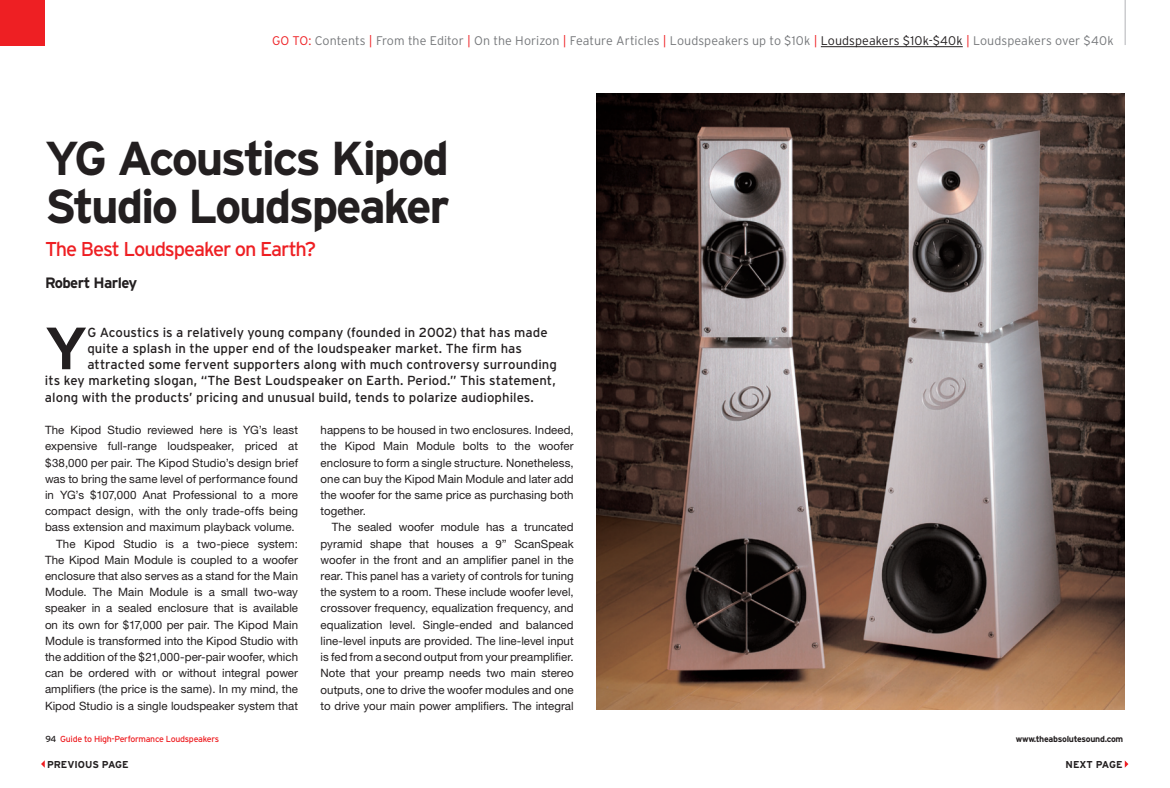
<style>
.page{position:relative;width:1170px;height:788px;background:#fff}
.page>*{position:absolute;margin:0;border:0;box-sizing:border-box;transform-origin:0 0}
.t1{font:700 59.38px "Interstate";color:#231f20}
.t2{font:700 47.5px/48.6px "Interstate";letter-spacing:-.055em;color:#231f20}
.t3{font:20px "Interstate";letter-spacing:-.055em;color:#ee1f23}
.t4{font:700 15px "Interstate";letter-spacing:-.04em;color:#231f20}
.t5{font:13.12px "Interstate";color:#231f20}
.t6{font:300 12.5px "Interstate";letter-spacing:.005em;color:#76787b}
.t7{font:11.5px/16.2px "Helvetica Neue";letter-spacing:.005em;color:#231f20;text-align:justify}
.t8{font:700 10px "Interstate";color:#231f20}
.t9{font:8.75px "Interstate";letter-spacing:-.03em;color:#ee1f23}
.t10{font:700 8.75px "Interstate";letter-spacing:-.03em;color:#231f20}
.s1{color:#ee1f23}
.s2{color:#231f20}
</style>
<div class="page">
<svg style="left:1125px;top:760px;width:3px;height:7px"></svg>
<svg style="left:41px;top:760px;width:4px;height:7px"></svg>
<div style="left:0;top:0;width:45px;height:45px;background:#ee1f23"></div>
<hr style="left:1125px;top:0;width:1px;height:45px;background:#b2b3b7">
<hr style="left:821px;top:46px;width:142px;height:1px;background:#231f20">
<img style="left:596px;top:94px;width:529px;height:615px">
<p class="t6" style="left:272px;top:34px;width:843px"><span class="s1">go to:</span> Contents <span class="s1">|</span> From the Editor <span class="s1">|</span> On the Horizon <span class="s1">|</span> Feature Articles <span class="s1">|</span> Loudspeakers up to $10k <span class="s1">|</span> <span class="s2">Loudspeakers $10k-$40k</span> <span class="s1">|</span> Loudspeakers over $40k</p>
<h2 class="t2" style="left:45px;top:133px;width:406px">YG Acoustics Kipod<br>Studio Loudspeaker</h2>
<h3 class="t3" style="left:45px;top:237px;width:273px">The Best Loudspeaker on Earth?</h3>
<h3 class="t4" style="left:45px;top:274px;width:94px">Robert Harley</h3>
<h1 class="t1" style="left:45px;top:315px;width:44px">Y</h1>
<p class="t5" style="left:87px;top:325px;width:462px">G Acoustics is a relatively young company (founded in 2002) that has made</p>
<p class="t5" style="left:87px;top:341px;width:436px">quite a splash in the upper end of the loudspeaker market. The firm has</p>
<p class="t5" style="left:87px;top:357px;width:471px">attracted some fervent supporters along with much controversy surrounding</p>
<p class="t5" style="left:45px;top:373px;width:512px">its key marketing slogan, “The Best Loudspeaker on Earth. Period.” This statement,</p>
<p class="t5" style="left:45px;top:389px;width:490px">along with the products’ pricing and unusual build, tends to polarize audiophiles.</p>
<p class="t7" style="left:45px;top:421px;width:255px;text-align:right">The Kipod Studio reviewed here is YG’s least expensive full-range loudspeaker, priced at $38,000 per pair. The Kipod Studio’s design brief was to bring the same level of performance found in YG’s $107,000 Anat Professional to a more compact design, with the only trade-offs being bass extension and maximum playback volume.<br>The Kipod Studio is a two-piece system:<br>The Kipod Main Module is coupled to a woofer enclosure that also serves as a stand for the Main Module. The Main Module is a small two-way speaker in a sealed enclosure that is available on its own for $17,000 per pair. The Kipod Main Module is transformed into the Kipod Studio with the addition of the $21,000-per-pair woofer, which can be ordered with or without integral power amplifiers (the price is the same). In my mind, the Kipod Studio is a single loudspeaker system that</p>
<p class="t7" style="left:321px;top:421px;width:255px">happens to be housed in two enclosures. Indeed, the Kipod Main Module bolts to the woofer enclosure to form a single structure. Nonetheless, one can buy the Kipod Main Module and later add the woofer for the same price as purchasing both together.</p>
<p class="t7" style="left:321px;top:519px;width:255px;text-indent:11px">The sealed woofer module has a truncated pyramid shape that houses a 9” ScanSpeak woofer in the front and an amplifier panel in the rear. This panel has a variety of controls for tuning the system to a room. These include woofer level, crossover frequency, equalization frequency, and equalization level. Single-ended and balanced line-level inputs are provided. The line-level input is fed from a second output from your preamplifier.<br>Note that your preamp needs two main stereo outputs, one to drive the woofer modules and one to drive your main power amplifiers. The integral</p>
<p class="t9" style="left:45px;top:734px;width:175px"><span class="s2">94</span> Guide to High-Performance Loudspeakers</p>
<p class="t10" style="left:1016px;top:734px;width:109px">www.theabsolutesound.com</p>
<p class="t8" style="left:47px;top:758px;width:35px">previous</p>
<p class="t8" style="left:102px;top:758px;width:27px">page</p>
<p class="t8" style="left:1066px;top:758px;width:57px">NEXT page</p>
</div>
